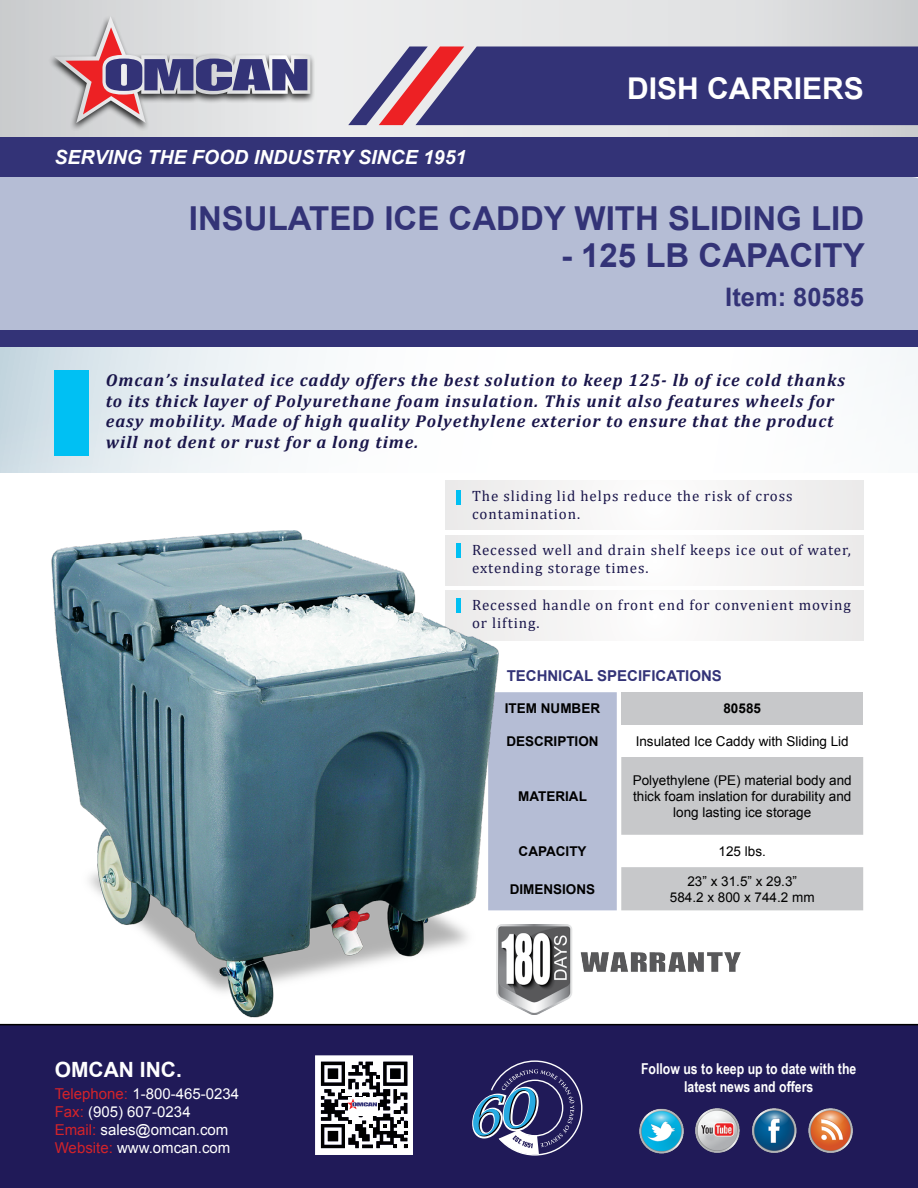
<style>
.page{position:relative;width:918px;height:1188px;background:#fff}
.page>*{position:absolute;margin:0;border:0;box-sizing:border-box;transform-origin:0 0}
.t1{font:700 33px "Arial";color:#337}
.t2{font:700 30px "Arial";color:#fff}
.t3{font:700 25.5px "Arial";color:#337}
.t4{font:700 21px "Arial";color:#fff}
.t5{font:italic 700 19.5px "Arial";color:#fff}
.t6{font:italic 700 17.25px/20.7px "Cambria";letter-spacing:.06em;color:#1a164b}
.t7{font:15px/18px "Cambria";letter-spacing:.06em;color:#1a164b}
.t8{font:15px/18px "Arial";color:#fff}
.t9{font:700 15px/18px "Arial Narrow";color:#fff;text-align:center}
.t10{font:700 15px "Arial";color:#337}
.t11{font:13.5px/16.2px "Arial";color:#000;text-align:center}
.t12{font:700 13.5px "Arial";color:#000}
.s1{color:#d2232a}
</style>
<div class="page">
<svg style="left:0;top:347px;width:918px;height:125px"></svg>
<div style="left:446px;top:535px;width:418px;height:50px;background:#f5f5f4"></div>
<div style="left:446px;top:481px;width:418px;height:49px;background:#f5f3f3"></div>
<div style="left:0;top:176px;width:918px;height:154px;background:#b5bdd5"></div>
<div style="left:0;top:330px;width:918px;height:17px;background:#337"></div>
<svg style="left:0;top:0;width:918px;height:137px"></svg>
<div style="left:0;top:137px;width:918px;height:39px;background:#337"></div>
<svg style="left:348px;top:46px;width:570px;height:79px"></svg>
<div style="left:48px;top:14px;width:268px;height:117px;background:#000;opacity:.8"></div>
<svg style="left:54px;top:16px;width:256px;height:107px"></svg>
<img style="left:521px;top:924px;width:220px;height:90px">
<div style="left:54px;top:370px;width:35px;height:86px;background:#00c0f3"></div>
<hr style="left:457px;top:490px;width:4px;height:15px;background:#00c0f3">
<svg style="left:521px;top:692px;width:342px;height:218px"></svg>
<div style="left:446px;top:591px;width:418px;height:50px;background:#f5f5f4"></div>
<div style="left:0;top:1024px;width:918px;height:164px;background:#201a58"></div>
<img style="left:636px;top:1097px;width:239px;height:66px">
<svg style="left:472px;top:1060px;width:110px;height:96px"></svg>
<svg style="left:315px;top:1055px;width:98px;height:100px"></svg>
<img style="left:28px;top:510px;width:493px;height:525px">
<p class="t5" style="left:54px;top:144px;width:414px">SERVING THE FOOD INDUSTRY SINCE 1951</p>
<h2 class="t2" style="left:627px;top:68px;width:238px">DISH CARRIERS</h2>
<h1 class="t1" style="left:189px;top:196px;width:677px">INSULATED ICE CADDY WITH SLIDING LID</h1>
<h1 class="t1" style="left:561px;top:233px;width:305px">- 125 LB CAPACITY</h1>
<h3 class="t3" style="left:725px;top:280px;width:140px">Item: 80585</h3>
<p class="t6" style="left:106px;top:369px;width:741px">Omcan’s insulated ice caddy offers the best solution to keep 125- lb of ice cold thanks to its thick layer of Polyurethane foam insulation. This unit also features wheels for easy mobility. Made of high quality Polyethylene exterior to ensure that the product will not dent or rust for a long time.</p>
<p class="t7" style="left:472px;top:487px;width:322px">The sliding lid helps reduce the risk of cross contamination.</p>
<p class="t7" style="left:472px;top:540px;width:380px">Recessed well and drain shelf keeps ice out of water, extending storage times.</p>
<p class="t7" style="left:472px;top:596px;width:380px">Recessed handle on front end for convenient moving or lifting.</p>
<p class="t10" style="left:507px;top:666px;width:217px">TECHNICAL SPECIFICATIONS</p>
<p class="t12" style="left:505px;top:700px;width:97px">ITEM NUMBER</p>
<p class="t12" style="left:723px;top:700px;width:39px">80585</p>
<p class="t12" style="left:506px;top:732px;width:94px">DESCRIPTION</p>
<p class="t11" style="left:636px;top:733px;width:215px">Insulated Ice Caddy with Sliding Lid</p>
<p class="t12" style="left:518px;top:787px;width:70px">MATERIAL</p>
<p class="t11" style="left:633px;top:772px;width:221px">Polyethylene (PE) material body and thick foam inslation for durability and long lasting ice storage</p>
<p class="t12" style="left:519px;top:842px;width:69px">CAPACITY</p>
<p class="t11" style="left:719px;top:843px;width:49px">125 lbs.</p>
<p class="t12" style="left:510px;top:880px;width:87px">DIMENSIONS</p>
<p class="t11" style="left:670px;top:873px;width:146px">23” x 31.5” x 29.3”<br>584.2 x 800 x 744.2 mm</p>
<p class="t4" style="left:55px;top:1042px;width:129px">OMCAN INC.</p>
<p class="t8" style="left:55px;top:1085px;width:186px"><span class="s1">Telephone:</span> 1-800-465-0234<br><span class="s1">Fax:</span> (905) 607-0234<br><span class="s1">Email:</span> sales@omcan.com<br><span class="s1">Website:</span> www.omcan.com</p>
<p class="t4" style="left:55px;top:1056px;width:129px">OMCAN INC.</p>
<p class="t9" style="left:641px;top:1059px;width:217px">Follow us to keep up to date with the latest news and offers</p>
</div>
